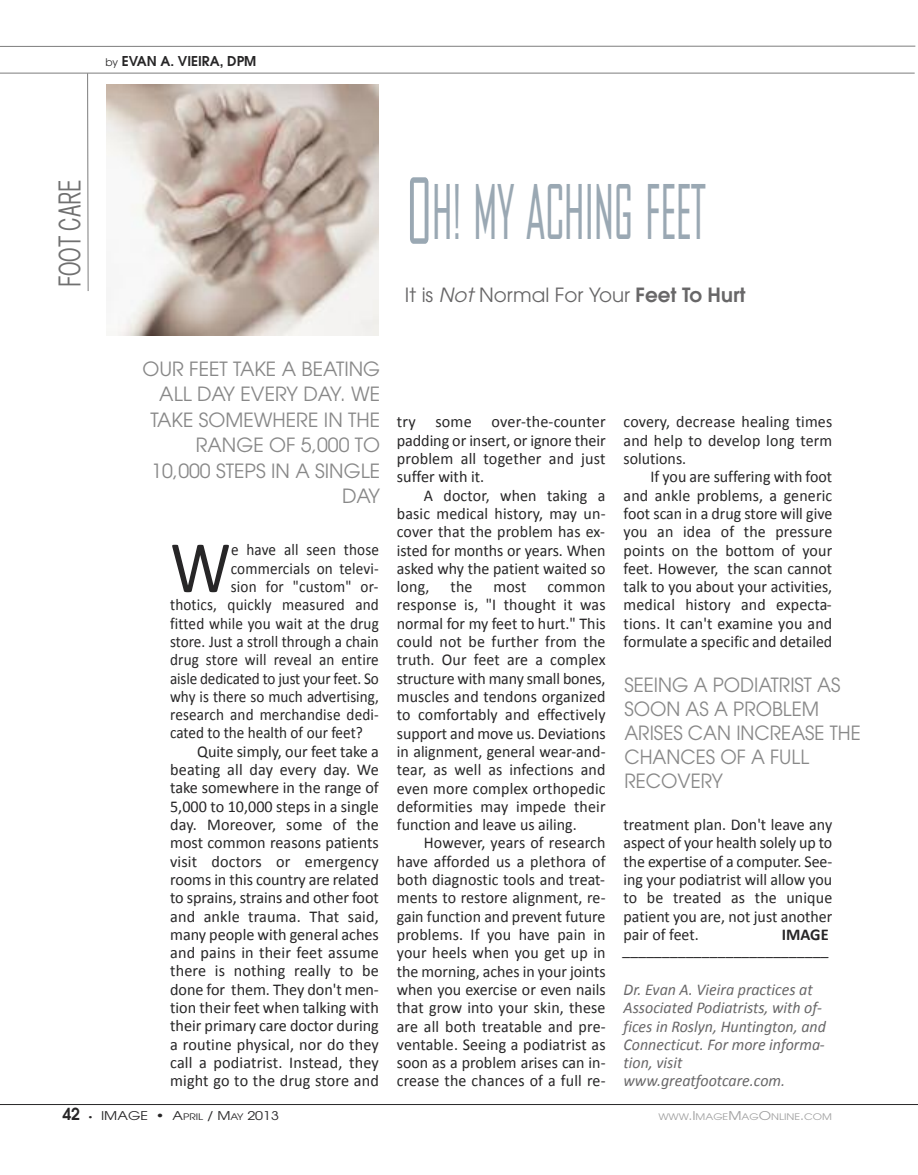
<style>
.page{position:relative;width:918px;height:1175px;background:#fff}
.page>*{position:absolute;margin:0;border:0;box-sizing:border-box;transform-origin:0 0}
.t1{font:74.4px "Calibri";color:#272627;scale:.92 1}
.t2{font:72px "Bureau Agency";color:#9aa8b3;scale:.65 1}
.t3{font:29.25px "Helvetica CY Plain";color:#707070;scale:.77 1}
.t4{font:19.5px/25.5px "Avant Garde";color:#888}
.t5{font:19.5px "Avant Garde";color:#686768}
.t6{font:16.5px/18.3px "Calibri";color:#272627;text-align:justify}
.t7{font:16.5px "Calibri";color:#272627;scale:.92 1}
.t8{font:italic 16.5px/18.3px "Calibri";color:#686768}
.t9{font:italic 16.5px "Calibri";color:#272627}
.t10{font:700 16.5px "Calibri";color:#272627}
.t11{font:600 13.5px "Avant Garde";color:#272627}
.t12{font:12px "Avant Garde";color:#272627;scale:1.19 1}
.t13{font:9px "Avant Garde";color:#a0a0a0;scale:1.19 1}
.s1{font-weight:400;font-size:10.5px}
.s2{font-size:87px}
.s3{font-style:italic}
.s4{font-weight:600}
.s5{font-weight:600;font-size:16.5px}
.s6{font-size:7.5px}
.s7{font-size:9px}
.s8{font-size:12px}
</style>
<div class="page">
<hr style="left:0;top:1104px;width:918px;height:1px;background:#272627">
<hr style="left:0;top:73px;width:915px;height:1px;background:#7d7d7d">
<hr style="left:0;top:46px;width:915px;height:1px;background:#7d7d7d">
<svg style="left:87px;top:73px;width:1px;height:218px"></svg>
<img style="left:107px;top:84px;width:271px;height:251px">
<p class="t11" style="left:105px;top:56px;width:153px"><span class="s1">by</span> EVAN A. VIEIRA, DPM</p>
<h3 class="t3" style="left:59px;top:287px;width:141px;rotate:-90deg">Foot Care</h3>
<h2 class="t2" style="left:407px;top:172px;width:461px"><span class="s2">O</span>H! MY ACHING FEET</h2>
<p class="t5" style="left:405px;top:287px;width:342px">It is <span class="s3">Not</span> Normal For Your <span class="s4">Feet To Hurt</span></p>
<p class="t4" style="left:142px;top:358px;width:239px;text-align:right">OUR FEET TAKE A BEATING<br>ALL DAY EVERY DAY. WE<br>TAKE SOMEWHERE IN THE<br>RANGE OF 5,000 TO<br>10,000 STEPS IN A SINGLE<br>DAY</p>
<h1 class="t1" style="left:170px;top:521px;width:68px">W</h1>
<p class="t7" style="left:231px;top:539px;width:162px">e have all seen those</p>
<p class="t7" style="left:231px;top:558px;width:162px">commercials on televi-</p>
<p class="t7" style="left:231px;top:576px;width:162px">sion for "custom" or-</p>
<p class="t7" style="left:170px;top:594px;width:228px">thotics, quickly measured and</p>
<p class="t7" style="left:170px;top:613px;width:228px">fitted while you wait at the drug</p>
<p class="t7" style="left:170px;top:631px;width:228px">store. Just a stroll through a chain</p>
<p class="t7" style="left:170px;top:649px;width:228px">drug store will reveal an entire</p>
<p class="t7" style="left:170px;top:668px;width:228px">aisle dedicated to just your feet. So</p>
<p class="t7" style="left:170px;top:686px;width:228px">why is there so much advertising,</p>
<p class="t7" style="left:170px;top:704px;width:228px">research and merchandise dedi-</p>
<p class="t7" style="left:170px;top:722px;width:211px">cated to the health of our feet?</p>
<p class="t6" style="left:197px;top:742px;width:183px">Quite simply, our feet take a</p>
<p class="t6" style="left:170px;top:760px;width:210px">beating all day every day. We</p>
<p class="t6" style="left:170px;top:778px;width:210px">take somewhere in the range of</p>
<p class="t6" style="left:170px;top:797px;width:210px">5,000 to 10,000 steps in a single</p>
<p class="t6" style="left:170px;top:815px;width:210px">day. Moreover, some of the</p>
<p class="t6" style="left:170px;top:833px;width:210px">most common reasons patients</p>
<p class="t6" style="left:170px;top:851px;width:210px">visit doctors or emergency</p>
<p class="t6" style="left:170px;top:870px;width:210px">rooms in this country are related</p>
<p class="t6" style="left:170px;top:888px;width:210px">to sprains, strains and other foot</p>
<p class="t6" style="left:170px;top:906px;width:210px">and ankle trauma. That said,</p>
<p class="t6" style="left:170px;top:925px;width:210px">many people with general aches</p>
<p class="t6" style="left:170px;top:943px;width:210px">and pains in their feet assume</p>
<p class="t6" style="left:170px;top:961px;width:210px">there is nothing really to be</p>
<p class="t6" style="left:170px;top:980px;width:210px">done for them. They don't men-</p>
<p class="t6" style="left:170px;top:998px;width:210px">tion their feet when talking with</p>
<p class="t6" style="left:170px;top:1016px;width:210px">their primary care doctor during</p>
<p class="t6" style="left:170px;top:1034px;width:210px">a routine physical, nor do they</p>
<p class="t6" style="left:170px;top:1053px;width:210px">call a podiatrist. Instead, they</p>
<p class="t6" style="left:170px;top:1071px;width:210px">might go to the drug store and</p>
<p class="t6" style="left:397px;top:412px;width:210px">try some over-the-counter padding or insert, or ignore their problem all together and just suffer with it.</p>
<p class="t6" style="left:397px;top:486px;width:210px;text-indent:27px">A doctor, when taking a basic medical history, may un&shy;cover that the problem has ex&shy;isted for months or years. When asked why the patient waited so long,</p>
<p class="t6" style="left:451px;top:577px;width:23px">the</p>
<p class="t6" style="left:494px;top:577px;width:35px">most</p>
<p class="t6" style="left:397px;top:577px;width:210px;text-indent:151px">common response is, "I thought it was normal for my feet to hurt." This could not be further from the truth. Our feet are a complex structure with many small bones, muscles and tendons organized to comfortably and effectively support and move us. Deviations in alignment, general wear-and&shy;tear, as well as infections and even more complex orthopedic deformities may impede their function and leave us ailing.</p>
<p class="t6" style="left:397px;top:833px;width:210px;text-indent:27px">However, years of research have afforded us a plethora of both diagnostic tools and treat&shy;ments to restore alignment, re&shy;gain function and prevent future problems. If you have pain in your heels when you get up in the morning, aches in your joints when you exercise or even nails that grow into your skin, these are all both treatable and pre&shy;ventable. Seeing a podiatrist as soon as a problem arises can in&shy;crease the chances of a full re-</p>
<p class="t6" style="left:624px;top:412px;width:210px">covery, decrease healing times and help to develop long term solutions.</p>
<p class="t6" style="left:624px;top:467px;width:210px;text-indent:27px">If you are suffering with foot and ankle problems, a generic foot scan in a drug store will give you an idea of the pressure points on the bottom of your feet. However, the scan cannot talk to you about your activities, medical history and expecta&shy;tions. It can't examine you and formulate a specific and detailed</p>
<p class="t4" style="left:624px;top:675px;width:238px;line-height:24px">SEEING A PODIATRIST AS<br>SOON AS A PROBLEM<br>ARISES CAN INCREASE THE<br>CHANCES OF A FULL<br>RECOVERY</p>
<p class="t6" style="left:624px;top:815px;width:210px">treatment plan. Don't leave any aspect of your health solely up to the expertise of a computer. See&shy;ing your podiatrist will allow you to be treated as the unique patient you are, not just another pair of feet.</p>
<p class="t10" style="left:782px;top:924px;width:48px">IMAGE</p>
<p class="t9" style="left:624px;top:939px;width:208px">__________________________</p>
<p class="t8" style="left:624px;top:980px;width:204px">Dr. Evan A. Vieira practices at<br>Associated Podiatrists, with of&shy;fices in Roslyn, Huntington, and<br>Connecticut. For more informa&shy;tion, visit www.greatfootcare.com.</p>
<p class="t12" style="left:62px;top:1111px;width:184px"><span class="s5">42</span> <span class="s6">•</span> IMAGE • A<span class="s7">PRIL</span> / M<span class="s7">AY</span> 2013</p>
<p class="t13" style="left:658px;top:1113px;width:147px">WWW<span class="s8">.I</span>MAGE<span class="s8">M</span>AG<span class="s8">O</span>NLINE<span class="s8">.</span>COM</p>
</div>
